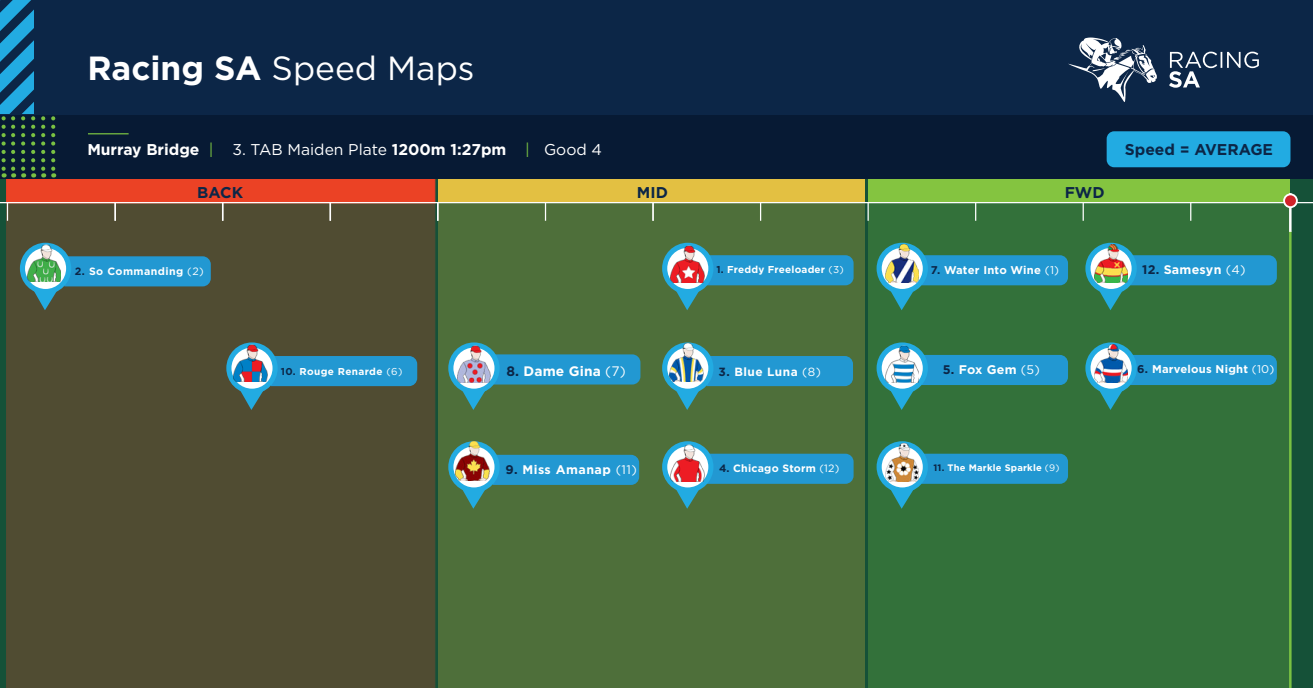
<style>
.page{position:relative;width:1313px;height:688px;background:#fff}
.page>*{position:absolute;margin:0;border:0;box-sizing:border-box;transform-origin:0 0}
.t1{font:33.5px "Gotham HTF";color:#fff}
.t2{font:700 15.62px "Gotham HTF";color:#fff}
.t3{font:700 15.62px "Gotham HTF";color:#0c2647}
.t4{font:700 13.75px "Gotham HTF";letter-spacing:.01em;color:#fff}
.t5{font:700 12.5px "Gotham HTF";letter-spacing:.02em;color:#fff}
.t6{font:700 12.5px "Gotham HTF";letter-spacing:.04em;color:#fff}
.t7{font:700 11.88px "Gotham HTF";letter-spacing:.04em;color:#fff}
.t8{font:700 11.25px "Gotham HTF";letter-spacing:.02em;color:#fff}
.t9{font:700 10.62px "Gotham HTF";letter-spacing:.025em;color:#fff}
.t10{font:700 10px "Gotham HTF";letter-spacing:.02em;color:#fff}
.t11{font:700 10px "Gotham HTF";letter-spacing:.04em;color:#fff}
.t12{font:700 9.38px "Gotham HTF";letter-spacing:.02em;color:#fff}
.s1{font-weight:700}
.s2{font-weight:400;color:#79c142}
.s3{font-weight:400}
.s4{color:#0c2647}
.s5{font-family:"Gotham";font-weight:400}
</style>
<div class="page">
<div style="left:0;top:149px;width:1312px;height:539px;background:#155138"></div>
<div style="left:6px;top:203px;width:429px;height:485px;background:#504c32"></div>
<div style="left:6px;top:178px;width:429px;height:25px;background:#eb4225;border:1px solid #eb3e26"></div>
<div style="left:438px;top:178px;width:426px;height:25px;background:#e3c042"></div>
<div style="left:868px;top:178px;width:422px;height:25px;background:#84c440"></div>
<div style="left:438px;top:203px;width:426px;height:485px;background:#4e6f3a"></div>
<div style="left:868px;top:200px;width:422px;height:488px;background:#33713a"></div>
<div style="left:0;top:0;width:1312px;height:178px;background:#0c2647"></div>
<hr style="left:0;top:202px;width:1312px;height:1px;background:#fff">
<div style="left:0;top:115px;width:1312px;height:63px;background:#071a34"></div>
<svg style="left:545px;top:203px;width:1px;height:18px"></svg>
<hr style="left:88px;top:133px;width:41px;height:1px;background:#79c142">
<svg style="left:1169px;top:52px;width:89px;height:36px"></svg>
<svg style="left:1068px;top:37px;width:88px;height:65px"></svg>
<svg style="left:652px;top:203px;width:1px;height:18px"></svg>
<svg style="left:760px;top:203px;width:1px;height:18px"></svg>
<svg style="left:867px;top:203px;width:1px;height:18px"></svg>
<svg style="left:975px;top:203px;width:1px;height:18px"></svg>
<svg style="left:1082px;top:203px;width:1px;height:18px"></svg>
<svg style="left:1190px;top:203px;width:1px;height:18px"></svg>
<svg style="left:41px;top:116px;width:4px;height:61px"></svg>
<svg style="left:51px;top:116px;width:4px;height:61px"></svg>
<svg style="left:0;top:0;width:35px;height:177px"></svg>
<hr style="left:1289px;top:231px;width:2px;height:457px;background:#79c142">
<hr style="left:1289px;top:193px;width:2px;height:39px;background:#fff">
<div style="left:1284px;top:194px;width:12px;height:13px;background:#d1232a;border-radius:50%"></div>
<div style="left:1283px;top:193px;width:14px;height:15px;border:2px solid #fff;border-radius:50%"></div>
<svg style="left:448px;top:342px;width:192px;height:68px"></svg>
<img style="left:457px;top:344px;width:33px;height:38px">
<svg style="left:448px;top:441px;width:191px;height:67px"></svg>
<img style="left:456px;top:442px;width:33px;height:38px">
<svg style="left:1085px;top:243px;width:191px;height:67px"></svg>
<img style="left:1094px;top:245px;width:33px;height:38px">
<svg style="left:7px;top:203px;width:1px;height:18px"></svg>
<svg style="left:114px;top:203px;width:2px;height:18px"></svg>
<svg style="left:222px;top:203px;width:1px;height:18px"></svg>
<svg style="left:329px;top:203px;width:2px;height:18px"></svg>
<svg style="left:437px;top:203px;width:1px;height:18px"></svg>
<svg style="left:226px;top:342px;width:191px;height:68px;background:#40717b"></svg>
<img style="left:234px;top:343px;width:33px;height:38px">
<div style="left:1106px;top:131px;width:184px;height:36px;background:#22abe2;border-radius:8px"></div>
<svg style="left:662px;top:342px;width:191px;height:68px"></svg>
<img style="left:669px;top:343px;width:34px;height:38px">
<svg style="left:876px;top:243px;width:192px;height:67px"></svg>
<img style="left:885px;top:245px;width:33px;height:38px">
<svg style="left:876px;top:342px;width:192px;height:68px"></svg>
<img style="left:885px;top:344px;width:33px;height:38px">
<svg style="left:876px;top:441px;width:192px;height:67px"></svg>
<img style="left:885px;top:443px;width:33px;height:38px">
<svg style="left:20px;top:243px;width:191px;height:67px;background:#40727c"></svg>
<img style="left:27px;top:243px;width:34px;height:38px">
<svg style="left:1085px;top:342px;width:191px;height:68px"></svg>
<img style="left:1094px;top:344px;width:33px;height:38px">
<svg style="left:662px;top:243px;width:191px;height:67px"></svg>
<img style="left:671px;top:245px;width:33px;height:38px">
<svg style="left:662px;top:441px;width:191px;height:67px"></svg>
<img style="left:671px;top:443px;width:33px;height:38px">
<p class="t1" style="left:87px;top:49px;width:389px"><span class="s1">Racing SA</span> Speed Maps</p>
<p class="t2" style="left:87px;top:140px;width:516px">Murray Bridge <span class="s2">|</span> <span class="s3">3. TAB Maiden Plate</span> 1200m 1:27pm <span class="s2">|</span> <span class="s3">Good 4</span></p>
<p class="t3" style="left:197px;top:184px;width:47px">BACK</p>
<p class="t3" style="left:637px;top:184px;width:33px">MID</p>
<p class="t3" style="left:1064px;top:184px;width:41px">FWD</p>
<p class="t3" style="left:1124px;top:140px;width:150px">Speed = AVERAGE</p>
<p class="t9" style="left:75px;top:265px;width:130px"><span class="s4">2.</span> So Commanding <span class="s5">(2)</span></p>
<p class="t10" style="left:716px;top:264px;width:129px"><span class="s4">1.</span> Freddy Freeloader <span class="s5">(3)</span></p>
<p class="t8" style="left:931px;top:263px;width:130px"><span class="s4">7.</span> Water Into Wine <span class="s5">(1)</span></p>
<p class="t5" style="left:1142px;top:262px;width:105px"><span class="s4">12.</span> Samesyn <span class="s5">(4)</span></p>
<p class="t11" style="left:281px;top:365px;width:123px"><span class="s4">10.</span> Rouge Renarde <span class="s5">(6)</span></p>
<p class="t4" style="left:506px;top:363px;width:121px"><span class="s4">8.</span> Dame Gina <span class="s5">(7)</span></p>
<p class="t6" style="left:505px;top:462px;width:133px"><span class="s4">9.</span> Miss Amanap <span class="s5">(11)</span></p>
<p class="t7" style="left:718px;top:365px;width:104px"><span class="s4">3.</span> Blue Luna <span class="s5">(8)</span></p>
<p class="t9" style="left:719px;top:462px;width:122px"><span class="s4">4.</span> Chicago Storm <span class="s5">(12)</span></p>
<p class="t5" style="left:942px;top:362px;width:98px"><span class="s4">5.</span> Fox Gem <span class="s5">(5)</span></p>
<p class="t12" style="left:933px;top:462px;width:128px"><span class="s4">11.</span> The Markle Sparkle <span class="s5">(9)</span></p>
<p class="t8" style="left:1137px;top:363px;width:139px"><span class="s4">6.</span> Marvelous Night <span class="s5">(10)</span></p>
</div>
